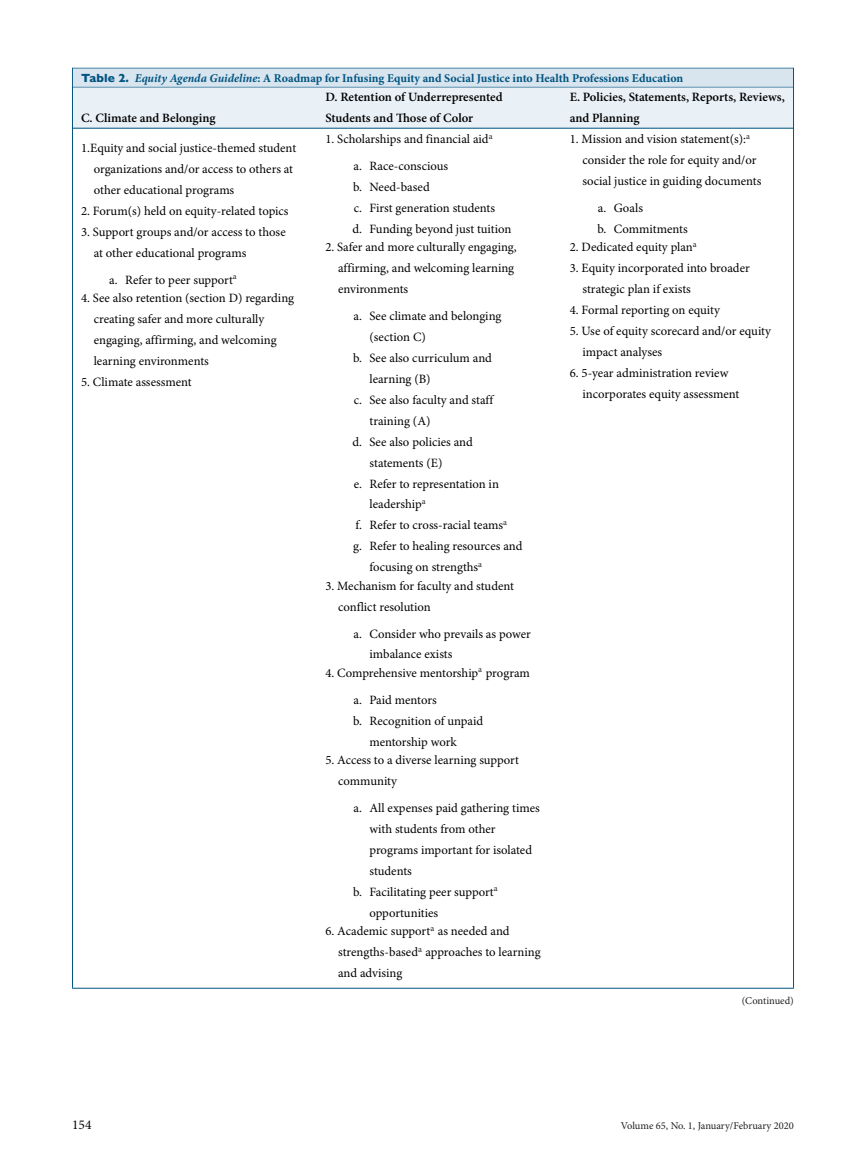
<style>
.page{position:relative;width:864px;height:1161px;background:#fff}
.page>*{position:absolute;margin:0;border:0;box-sizing:border-box;transform-origin:0 0}
.t1{font:13.5px "Minion Pro";color:#000}
.t2{font:12.75px/20.9px "Minion Pro";color:#000}
.t3{font:600 12.75px/20.9px "Minion Pro";color:#000}
.t4{font:700 12px "Minion Pro";letter-spacing:-.005em;color:#005480}
.t5{font:10.5px "Minion Pro";color:#231f20}
.s1{font-family:"Gill Sans";font-weight:800}
.s2{font-style:italic}
</style>
<div class="page">
<hr style="left:72px;top:68px;width:722px;height:1px;background:#005480">
<hr style="left:72px;top:68px;width:1px;height:920px;background:#005480">
<div style="left:73px;top:69px;width:720px;height:19px;background:#d8e4ee"></div>
<hr style="left:73px;top:87px;width:720px;height:1px;background:#005480">
<div style="left:73px;top:88px;width:720px;height:40px;background:#e9f0f6"></div>
<hr style="left:72px;top:128px;width:722px;height:1px;background:#005480">
<hr style="left:793px;top:68px;width:1px;height:920px;background:#005480">
<hr style="left:72px;top:988px;width:722px;height:1px;background:#005480">
<p class="t4" style="left:81px;top:73px;width:604px"><span class="s1">Table 2.</span> <span class="s2">Equity Agenda Guideline</span>: A Roadmap for Infusing Equity and Social Justice into Health Professions Education</p>
<p class="t3" style="left:81px;top:109px;width:136px">C. Climate and Belonging</p>
<p class="t3" style="left:325px;top:88px;width:179px">D. Retention of Underrepresented<br>Students and Those of Color</p>
<p class="t3" style="left:570px;top:88px;width:217px">E. Policies, Statements, Reports, Reviews, and Planning</p>
<p class="t2" style="left:94px;top:139px;width:204px;text-indent:-13px">1.Equity and social justice-themed student organizations and/or access to others at other educational programs</p>
<p class="t2" style="left:81px;top:202px;width:209px">2. Forum(s) held on equity-related topics</p>
<p class="t2" style="left:94px;top:223px;width:194px;text-indent:-13px">3. Support groups and/or access to those at other educational programs</p>
<p class="t2" style="left:109px;top:270px;width:129px">a. Refer to peer support<sup>a</sup></p>
<p class="t2" style="left:94px;top:289px;width:202px;text-indent:-13px">4. See also retention (section D) regarding creating safer and more culturally engaging, affirming, and welcoming learning environments</p>
<p class="t2" style="left:81px;top:373px;width:112px">5. Climate assessment</p>
<p class="t2" style="left:354px;top:127px;width:141px;line-height:26.8px;text-indent:-28px">1. Scholarships and financial aid<sup>a </sup>a. Race-conscious</p>
<p class="t2" style="left:352px;top:178px;width:161px">b. Need-based<br>c. First generation students<br>d. Funding beyond just tuition</p>
<p class="t2" style="left:338px;top:238px;width:180px;text-indent:-13px">2. Safer and more culturally engaging, affirming, and welcoming learning environments</p>
<p class="t2" style="left:354px;top:307px;width:149px">a. See climate and belonging</p>
<p class="t2" style="left:369px;top:328px;width:58px">(section C)</p>
<p class="t2" style="left:353px;top:349px;width:140px">b. See also curriculum and</p>
<p class="t2" style="left:369px;top:370px;width:63px">learning (B)</p>
<p class="t2" style="left:354px;top:390px;width:141px">c. See also faculty and staff</p>
<p class="t2" style="left:369px;top:411px;width:63px">training (A)</p>
<p class="t2" style="left:352px;top:432px;width:122px">d. See also policies and</p>
<p class="t2" style="left:369px;top:453px;width:74px">statements (E)</p>
<p class="t2" style="left:354px;top:474px;width:147px">e. Refer to representation in</p>
<p class="t2" style="left:369px;top:495px;width:58px">leadership<sup>a</sup></p>
<p class="t2" style="left:355px;top:516px;width:153px">f. Refer to cross-racial teams<sup>a</sup></p>
<p class="t2" style="left:353px;top:537px;width:171px">g. Refer to healing resources and</p>
<p class="t2" style="left:369px;top:558px;width:114px">focusing on strengths<sup>a</sup></p>
<p class="t2" style="left:338px;top:576px;width:177px;text-indent:-13px">3. Mechanism for faculty and student conflict resolution</p>
<p class="t2" style="left:369px;top:624px;width:163px;text-indent:-16px">a. Consider who prevails as power imbalance exists</p>
<p class="t2" style="left:354px;top:661px;width:178px;line-height:26.8px;text-indent:-28px">4. Comprehensive mentorship<sup>a</sup> program a. Paid mentors</p>
<p class="t2" style="left:369px;top:711px;width:115px;text-indent:-16px">b. Recognition of unpaid mentorship work</p>
<p class="t2" style="left:338px;top:751px;width:182px;text-indent:-13px">5. Access to a diverse learning support community</p>
<p class="t2" style="left:354px;top:799px;width:188px">a. All expenses paid gathering times</p>
<p class="t2" style="left:369px;top:820px;width:128px">with students from other</p>
<p class="t2" style="left:369px;top:841px;width:164px">programs important for isolated</p>
<p class="t2" style="left:369px;top:862px;width:44px">students</p>
<p class="t2" style="left:353px;top:882px;width:146px">b. Facilitating peer support<sup>a</sup></p>
<p class="t2" style="left:369px;top:903px;width:70px">opportunities</p>
<p class="t2" style="left:338px;top:922px;width:204px;text-indent:-13px">6. Academic support<sup>a</sup> as needed and strengths-based<sup>a</sup> approaches to learning and advising</p>
<p class="t2" style="left:582px;top:130px;width:181px;text-indent:-13px">1. Mission and vision statement(s):<sup>a </sup>consider the role for equity and/or social justice in guiding documents</p>
<p class="t2" style="left:597px;top:199px;width:92px">a. Goals<br>b. Commitments</p>
<p class="t2" style="left:570px;top:238px;width:129px">2. Dedicated equity plan<sup>a</sup></p>
<p class="t2" style="left:582px;top:259px;width:169px;text-indent:-13px">3. Equity incorporated into broader strategic plan if exists</p>
<p class="t2" style="left:570px;top:301px;width:152px">4. Formal reporting on equity</p>
<p class="t2" style="left:582px;top:322px;width:190px;text-indent:-13px">5. Use of equity scorecard and/or equity impact analyses</p>
<p class="t2" style="left:582px;top:364px;width:159px;text-indent:-13px">6. 5-year administration review incorporates equity assessment</p>
<p class="t5" style="left:742px;top:997px;width:54px">(Continued)</p>
<p class="t1" style="left:72px;top:1119px;width:21px">154</p>
<p class="t5" style="left:621px;top:1121px;width:175px">Volume 65, No. 1, January/February 2020</p>
</div>
